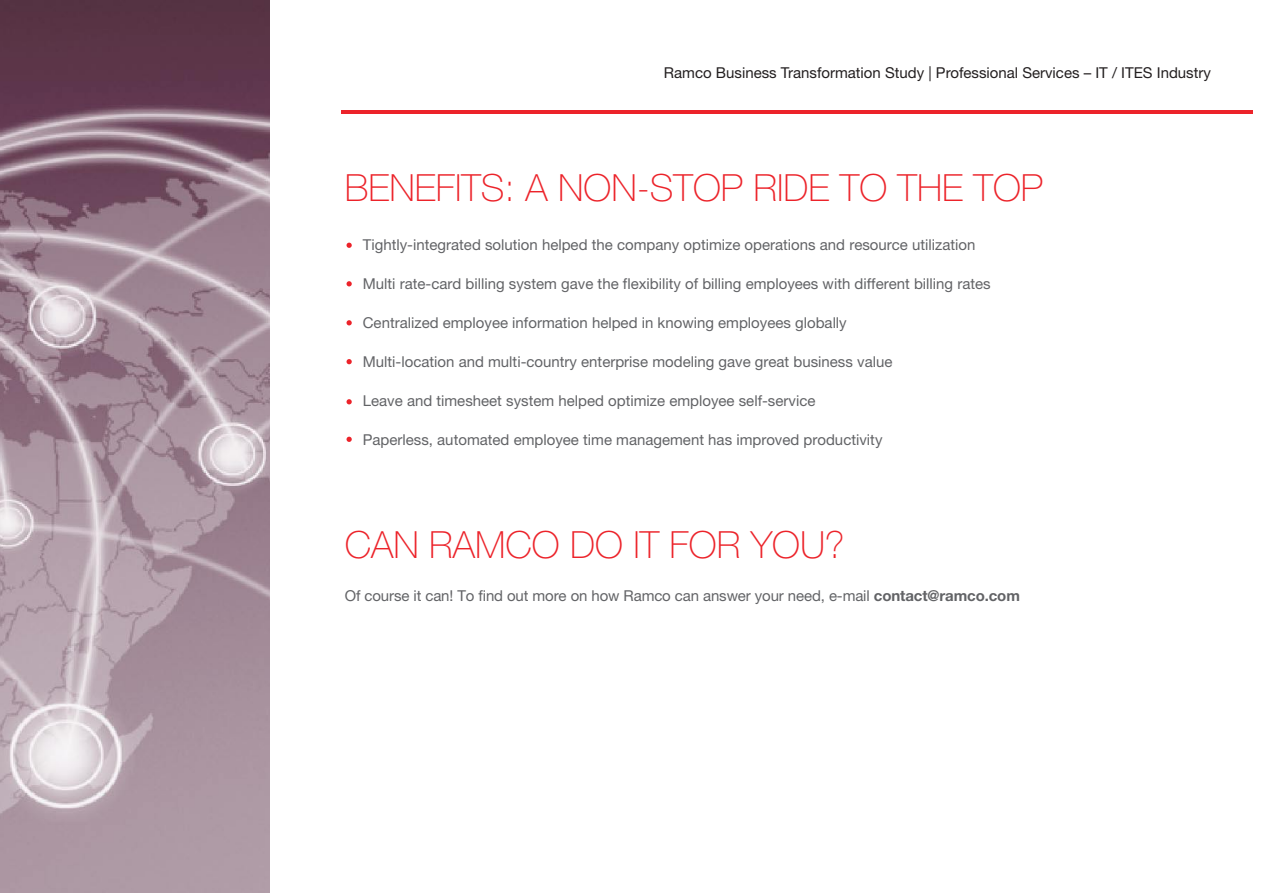
<style>
.page{position:relative;width:1263px;height:893px;background:#fff}
.page>*{position:absolute;margin:0;border:0;box-sizing:border-box;transform-origin:0 0}
.t1{font:100 37.5px "Helvetica Neue";color:#ec232a}
.t2{font:15px "Helvetica Neue";color:#626366}
.t3{font:15px "Helvetica Neue";color:#231f20}
.s1{font-weight:700}
</style>
<div class="page">
<svg style="left:346px;top:243px;width:6px;height:5px"></svg>
<svg style="left:346px;top:281px;width:6px;height:5px"></svg>
<svg style="left:346px;top:320px;width:6px;height:5px"></svg>
<svg style="left:346px;top:359px;width:6px;height:5px"></svg>
<svg style="left:346px;top:399px;width:6px;height:5px"></svg>
<svg style="left:346px;top:437px;width:6px;height:5px"></svg>
<hr style="left:0;top:0;width:269px;height:1px;background:#f6d1e2">
<img style="left:0;top:1px;width:269px;height:892px">
<hr style="left:341px;top:110px;width:911px;height:4px;background:#ec232a">
<p class="t3" style="left:664px;top:63px;width:549px">Ramco Business Transformation Study | Professional Services – IT / ITES Industry</p>
<h1 class="t1" style="left:345px;top:166px;width:700px">BENEFITS: A NON-STOP RIDE TO THE TOP</h1>
<p class="t2" style="left:363px;top:236px;width:614px">Tightly-integrated solution helped the company optimize operations and resource utilization</p>
<p class="t2" style="left:363px;top:275px;width:629px">Multi rate-card billing system gave the flexibility of billing employees with different billing rates</p>
<p class="t2" style="left:363px;top:314px;width:485px">Centralized employee information helped in knowing employees globally</p>
<p class="t2" style="left:363px;top:353px;width:531px">Multi-location and multi-country enterprise modeling gave great business value</p>
<p class="t2" style="left:363px;top:392px;width:454px">Leave and timesheet system helped optimize employee self-service</p>
<p class="t2" style="left:363px;top:431px;width:521px">Paperless, automated employee time management has improved productivity</p>
<h1 class="t1" style="left:345px;top:523px;width:501px">CAN RAMCO DO IT FOR YOU?</h1>
<p class="t2" style="left:345px;top:587px;width:677px">Of course it can! To find out more on how Ramco can answer your need, e-mail <span class="s1">contact@ramco.com</span></p>
</div>
